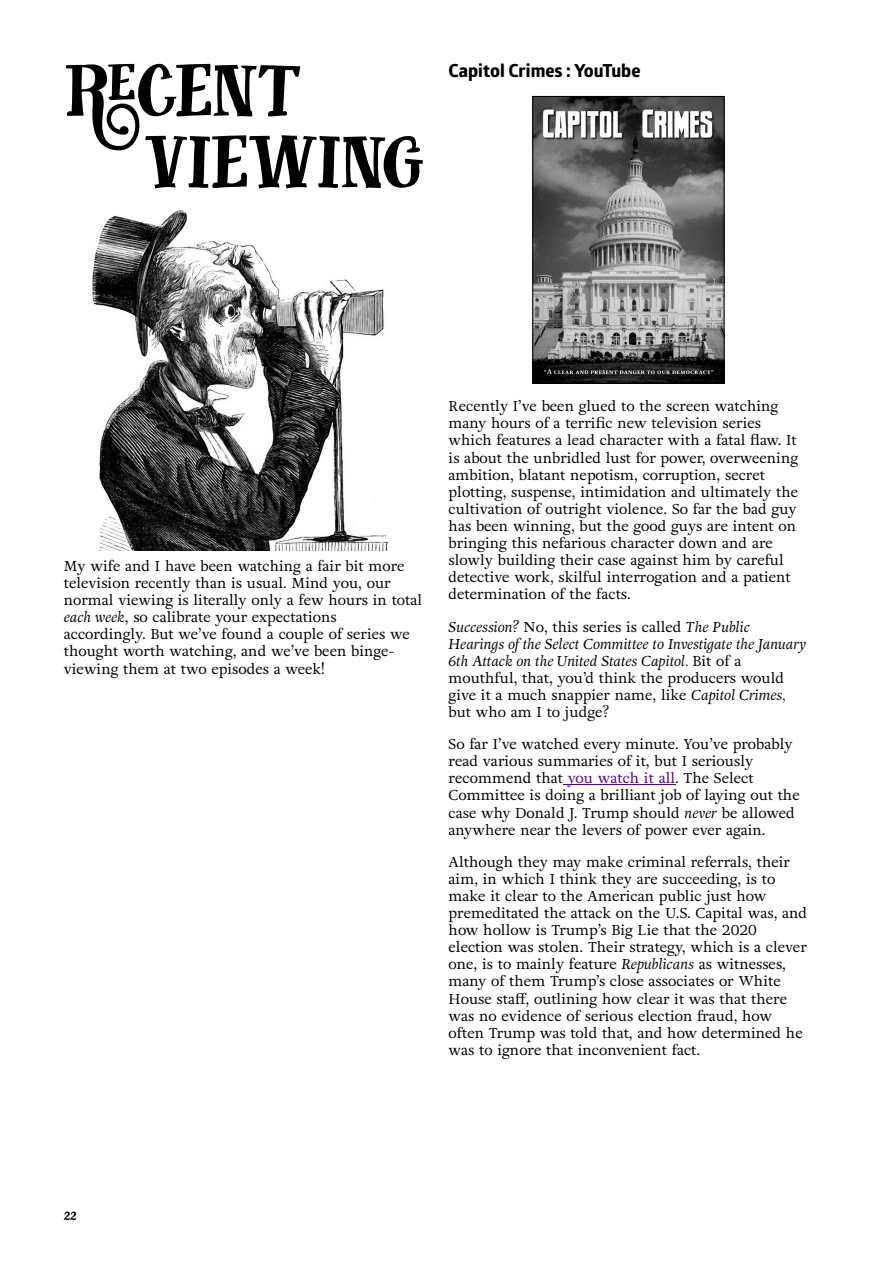
<style>
.page{position:relative;width:893px;height:1263px;background:#fff}
.page>*{position:absolute;margin:0;border:0;box-sizing:border-box;transform-origin:0 0}
.t1{font:108px "Fairy Tales";color:#000}
.t2{font:700 18px "Globerx";color:#000}
.t3{font:18px "Fairy Tales";color:#000}
.t4{font:14.25px/17.1px "Adriane Text";color:#000}
.t5{font:italic 14.25px/17.1px "Adriane Text";color:#000}
.s1{font-style:italic}
.s2{font-style:normal}
.s3{color:#5c0096}
</style>
<div class="page">
<img style="left:92px;top:210px;width:297px;height:341px">
<hr style="left:563px;top:784px;width:112px;height:1px;background:#5c0096">
<img style="left:534px;top:98px;width:188px;height:284px">
<div style="left:532px;top:96px;width:192px;height:288px;border:1px solid #000"></div>
<h1 class="t1" style="left:65px;top:15px;width:237px">recent</h1>
<h1 class="t1" style="left:144px;top:87px;width:280px">viewing</h1>
<p class="t2" style="left:449px;top:64px;width:193px">Capitol Crimes : YouTube</p>
<p class="t4" style="left:64px;top:559px;width:360px">My wife and I have been watching a fair bit more television recently than is usual. Mind you, our normal viewing is literally only a few hours in total <span class="s1">each week</span>, so calibrate your expectations accordingly. But we’ve found a couple of series we thought worth watching, and we’ve been binge&shy;viewing them at two episodes a week!</p>
<p class="t4" style="left:449px;top:399px;width:351px">Recently I’ve been glued to the screen watching many hours of a terrific new television series which features a lead character with a fatal flaw. It is about the unbridled lust for power, overweening ambition, blatant nepotism, corruption, secret plotting, suspense, intimidation and ultimately the cultivation of outright violence. So far the bad guy has been winning, but the good guys are intent on bringing this nefarious character down and are slowly building their case against him by careful detective work, skilful interrogation and a patient determination of the facts.</p>
<p class="t5" style="left:449px;top:619px;width:359px">Succession? <span class="s2">No, this series is called</span> The Public Hearings of the Select Committee to Investigate the January 6th Attack on the United States Capitol. <span class="s2">Bit of a mouthful, that, you’d think the producers would give it a much snappier name, like</span> Capitol Crimes, <span class="s2">but who am I to judge?</span></p>
<p class="t4" style="left:449px;top:737px;width:353px">So far I’ve watched every minute. You’ve probably read various summaries of it, but I seriously recommend that <span class="s3">you watch it all</span>. The Select Committee is doing a brilliant job of laying out the case why Donald J. Trump should <span class="s1">never</span> be allowed anywhere near the levers of power ever again.</p>
<p class="t4" style="left:449px;top:855px;width:360px">Although they may make criminal referrals, their aim, in which I think they are succeeding, is to make it clear to the American public just how premeditated the attack on the U.S. Capital was, and how hollow is Trump’s Big Lie that the 2020 election was stolen. Their strategy, which is a clever one, is to mainly feature <span class="s1">Republicans</span> as witnesses, many of them Trump’s close associates or White House staff, outlining how clear it was that there was no evidence of serious election fraud, how often Trump was told that, and how determined he was to ignore that inconvenient fact.</p>
<p class="t3" style="left:64px;top:1203px;width:15px">22</p>
</div>
